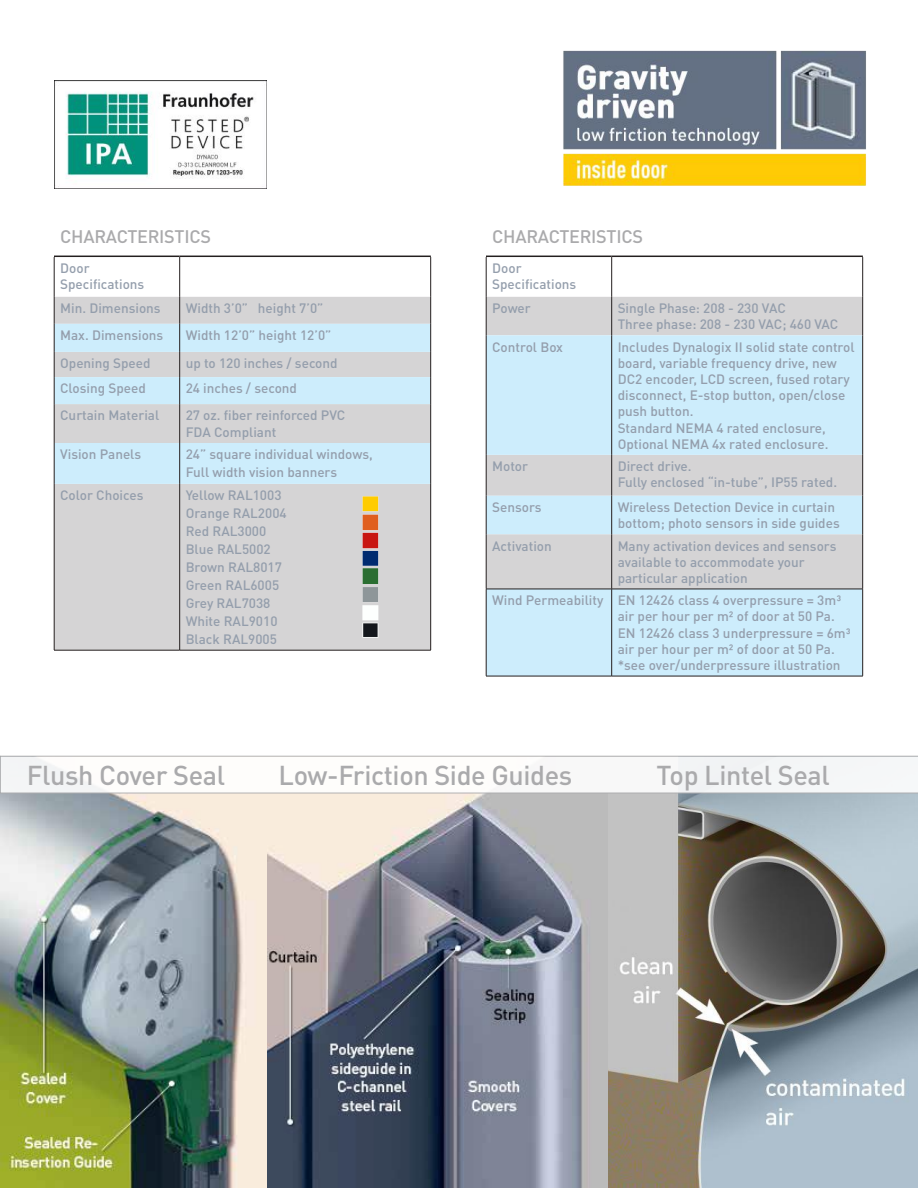
<style>
.page{position:relative;width:918px;height:1188px;background:#fff}
.page>*{position:absolute;margin:0;border:0;box-sizing:border-box;transform-origin:0 0}
.t1{font:500 27px "DIN Pro";letter-spacing:-.015em;color:#aaaaac}
.t2{font:500 18px "DIN Pro";letter-spacing:-.015em;color:#aaaaac}
.t3{font:500 13.5px/16.2px "DIN Pro";color:#949eac}
</style>
<div class="page">
<img style="left:608px;top:793px;width:310px;height:395px">
<img style="left:0;top:793px;width:608px;height:395px">
<img style="left:563px;top:50px;width:304px;height:136px">
<div style="left:55px;top:297px;width:375px;height:353px;background:#d5d4d5"></div>
<svg style="left:55px;top:324px;width:375px;height:160px;background:#d0e2ec"></svg>
<hr style="left:54px;top:256px;width:126px;height:1px;background:#241f1f">
<hr style="left:180px;top:256px;width:251px;height:1px;background:#241f1f">
<hr style="left:54px;top:257px;width:1px;height:40px;background:#241f1f">
<svg style="left:54px;top:297px;width:1px;height:107px"></svg>
<hr style="left:54px;top:404px;width:1px;height:39px;background:#241f1f">
<hr style="left:54px;top:443px;width:1px;height:41px;background:#241f1f">
<hr style="left:54px;top:484px;width:1px;height:166px;background:#241f1f">
<hr style="left:54px;top:650px;width:126px;height:1px;background:#241f1f">
<hr style="left:180px;top:650px;width:251px;height:1px;background:#241f1f">
<hr style="left:179px;top:257px;width:1px;height:40px;background:#241f1f">
<hr style="left:430px;top:257px;width:1px;height:40px;background:#241f1f">
<svg style="left:179px;top:297px;width:1px;height:107px"></svg>
<svg style="left:430px;top:297px;width:1px;height:107px"></svg>
<hr style="left:179px;top:404px;width:1px;height:39px;background:#241f1f">
<hr style="left:430px;top:404px;width:1px;height:39px;background:#241f1f">
<hr style="left:179px;top:443px;width:1px;height:41px;background:#241f1f">
<hr style="left:430px;top:443px;width:1px;height:41px;background:#241f1f">
<hr style="left:179px;top:484px;width:1px;height:166px;background:#241f1f">
<hr style="left:430px;top:484px;width:1px;height:166px;background:#241f1f">
<div style="left:487px;top:297px;width:375px;height:38px;background:#d5d4d5"></div>
<svg style="left:487px;top:335px;width:375px;height:341px;background:#cee5f0"></svg>
<hr style="left:486px;top:256px;width:126px;height:1px;background:#241f1f">
<hr style="left:612px;top:256px;width:251px;height:1px;background:#241f1f">
<hr style="left:486px;top:257px;width:1px;height:40px;background:#241f1f">
<hr style="left:862px;top:257px;width:1px;height:40px;background:#241f1f">
<hr style="left:486px;top:297px;width:1px;height:38px;background:#241f1f">
<hr style="left:862px;top:297px;width:1px;height:38px;background:#241f1f">
<hr style="left:486px;top:335px;width:1px;height:120px;background:#241f1f">
<hr style="left:862px;top:335px;width:1px;height:120px;background:#241f1f">
<hr style="left:486px;top:455px;width:1px;height:41px;background:#241f1f">
<hr style="left:862px;top:455px;width:1px;height:41px;background:#241f1f">
<hr style="left:486px;top:496px;width:1px;height:38px;background:#241f1f">
<hr style="left:862px;top:496px;width:1px;height:38px;background:#241f1f">
<hr style="left:486px;top:534px;width:1px;height:55px;background:#241f1f">
<hr style="left:862px;top:534px;width:1px;height:55px;background:#241f1f">
<hr style="left:486px;top:589px;width:126px;height:1px;background:#241f1f">
<hr style="left:486px;top:589px;width:1px;height:87px;background:#241f1f">
<hr style="left:612px;top:589px;width:251px;height:1px;background:#241f1f">
<hr style="left:862px;top:589px;width:1px;height:87px;background:#241f1f">
<hr style="left:486px;top:676px;width:126px;height:1px;background:#241f1f">
<hr style="left:612px;top:676px;width:251px;height:1px;background:#241f1f">
<hr style="left:611px;top:257px;width:1px;height:40px;background:#241f1f">
<hr style="left:611px;top:297px;width:1px;height:38px;background:#241f1f">
<hr style="left:611px;top:335px;width:1px;height:120px;background:#241f1f">
<hr style="left:611px;top:455px;width:1px;height:41px;background:#241f1f">
<hr style="left:611px;top:496px;width:1px;height:38px;background:#241f1f">
<hr style="left:611px;top:534px;width:1px;height:55px;background:#241f1f">
<hr style="left:611px;top:589px;width:1px;height:87px;background:#241f1f">
<svg style="left:0;top:756px;width:918px;height:37px"></svg>
<img style="left:54px;top:80px;width:213px;height:108px">
<img style="left:361px;top:495px;width:18px;height:144px">
<h2 class="t2" style="left:60px;top:224px;width:152px">CHARACTERISTICS</h2>
<p class="t3" style="left:60px;top:260px;width:86px">Door<br>Specifications</p>
<p class="t3" style="left:60px;top:300px;width:102px">Min. Dimensions</p>
<p class="t3" style="left:186px;top:300px;width:139px">Width 3’0” height 7’0”</p>
<p class="t3" style="left:60px;top:327px;width:105px">Max. Dimensions</p>
<p class="t3" style="left:186px;top:327px;width:147px">Width 12’0” height 12’0”</p>
<p class="t3" style="left:60px;top:355px;width:92px">Opening Speed</p>
<p class="t3" style="left:186px;top:355px;width:154px">up to 120 inches / second</p>
<p class="t3" style="left:60px;top:380px;width:87px">Closing Speed</p>
<p class="t3" style="left:186px;top:380px;width:113px">24 inches / second</p>
<p class="t3" style="left:60px;top:407px;width:101px">Curtain Material</p>
<p class="t3" style="left:186px;top:407px;width:161px">27 oz. fiber reinforced PVC<br>FDA Compliant</p>
<p class="t3" style="left:60px;top:446px;width:83px">Vision Panels</p>
<p class="t3" style="left:186px;top:445px;width:189px;line-height:18px">24” square individual windows,<br>Full width vision banners</p>
<p class="t3" style="left:60px;top:487px;width:85px">Color Choices</p>
<p class="t3" style="left:186px;top:486px;width:103px;line-height:18px">Yellow RAL1003<br>Orange RAL2004<br>Red RAL3000<br>Blue RAL5002<br>Brown RAL8017<br>Green RAL6005<br>Grey RAL7038<br>White RAL9010<br>Black RAL9005</p>
<h2 class="t2" style="left:492px;top:224px;width:152px">CHARACTERISTICS</h2>
<p class="t3" style="left:492px;top:260px;width:86px">Door<br>Specifications</p>
<p class="t3" style="left:492px;top:300px;width:40px">Power</p>
<p class="t3" style="left:618px;top:300px;width:222px">Single Phase: 208 - 230 VAC<br>Three phase: 208 - 230 VAC; 460 VAC</p>
<p class="t3" style="left:492px;top:338px;width:72px">Control Box</p>
<p class="t3" style="left:618px;top:338px;width:238px">Includes Dynalogix II solid state control board, variable frequency drive, new DC2 encoder, LCD screen, fused rotary disconnect, E-stop button, open/close push button.<br>Standard NEMA 4 rated enclosure, Optional NEMA 4x rated enclosure.</p>
<p class="t3" style="left:492px;top:458px;width:37px">Motor</p>
<p class="t3" style="left:618px;top:458px;width:221px">Direct drive.<br>Fully enclosed “in-tube”, IP55 rated.</p>
<p class="t3" style="left:492px;top:499px;width:51px">Sensors</p>
<p class="t3" style="left:618px;top:499px;width:224px">Wireless Detection Device in curtain bottom; photo sensors in side guides</p>
<p class="t3" style="left:492px;top:537px;width:61px">Activation</p>
<p class="t3" style="left:618px;top:537px;width:220px">Many activation devices and sensors available to accommodate your particular application</p>
<p class="t3" style="left:618px;top:592px;width:235px;text-indent:-126px">Wind Permeability EN 12426 class 4 overpressure = 3m³ air per hour per m² of door at 50 Pa.<br>EN 12426 class 3 underpressure = 6m³ air per hour per m² of door at 50 Pa. *see over/underpressure illustration</p>
<h1 class="t1" style="left:27px;top:757px;width:200px">Flush Cover Seal</h1>
<h1 class="t1" style="left:279px;top:757px;width:295px">Low-Friction Side Guides</h1>
<h1 class="t1" style="left:657px;top:757px;width:175px">Top Lintel Seal</h1>
</div>
